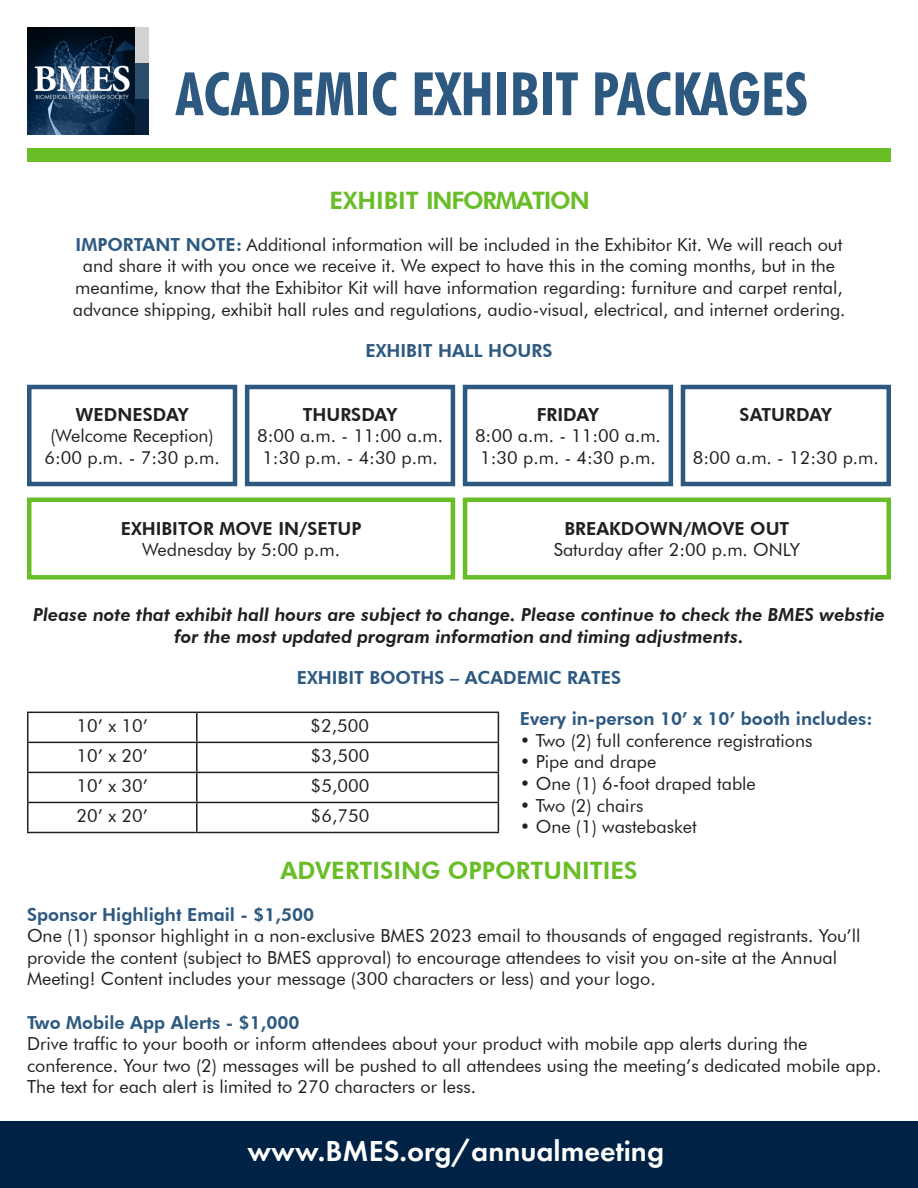
<style>
.page{position:relative;width:918px;height:1188px;background:#fff}
.page>*{position:absolute;margin:0;border:0;box-sizing:border-box;transform-origin:0 0}
.t1{font:700 condensed 60px "Futura BT";color:#2d5980}
.t2{font:600 30px "Futura PT";color:#fff}
.t3{font:800 24px "Futura BT";color:#69be28}
.t4{font:800 24px "Futura BT";letter-spacing:-.05em;color:#69be28}
.t5{font:18px/21.6px "Futura BT";color:#231f20}
.t6{font:italic 800 18px/21.6px "Futura BT";color:#231f20;text-align:center}
.t7{font:800 18px "Futura BT";color:#2d5980}
.t8{font:800 18px "Futura BT";color:#231f20}
.t9{font:18px "Futura BT";color:#242021}
.s1{font-weight:800;color:#2d5980}
</style>
<div class="page">
<div style="left:0;top:1121px;width:918px;height:67px;background:#024"></div>
<div style="left:27px;top:385px;width:210px;height:101px;border:4px solid #2d5980"></div>
<div style="left:245px;top:385px;width:210px;height:101px;border:4px solid #2d5980"></div>
<div style="left:463px;top:385px;width:210px;height:101px;border:4px solid #2d5980"></div>
<div style="left:681px;top:385px;width:210px;height:101px;border:4px solid #2d5980"></div>
<div style="left:27px;top:498px;width:428px;height:82px;border:4px solid #69be28"></div>
<div style="left:463px;top:498px;width:428px;height:82px;border:4px solid #69be28"></div>
<hr style="left:27px;top:712px;width:170px;height:1px;background:#231f20">
<hr style="left:197px;top:712px;width:302px;height:1px;background:#231f20">
<hr style="left:196px;top:713px;width:2px;height:29px;background:#231f20">
<hr style="left:27px;top:742px;width:170px;height:1px;background:#231f20">
<hr style="left:197px;top:742px;width:302px;height:1px;background:#231f20">
<hr style="left:196px;top:743px;width:2px;height:29px;background:#231f20">
<hr style="left:27px;top:772px;width:170px;height:1px;background:#231f20">
<hr style="left:197px;top:772px;width:302px;height:1px;background:#231f20">
<hr style="left:196px;top:773px;width:2px;height:29px;background:#231f20">
<hr style="left:27px;top:802px;width:170px;height:1px;background:#231f20">
<svg style="left:27px;top:713px;width:1px;height:119px"></svg>
<hr style="left:197px;top:802px;width:302px;height:1px;background:#231f20">
<hr style="left:196px;top:803px;width:2px;height:29px;background:#231f20">
<svg style="left:498px;top:713px;width:1px;height:119px"></svg>
<hr style="left:27px;top:832px;width:170px;height:1px;background:#231f20">
<hr style="left:197px;top:832px;width:302px;height:1px;background:#231f20">
<div style="left:27px;top:27px;width:121px;height:36px;background:#d3d2d2"></div>
<div style="left:27px;top:63px;width:121px;height:36px;background:#2b4d6c"></div>
<div style="left:27px;top:99px;width:121px;height:36px;background:#07213c"></div>
<img style="left:27px;top:27px;width:108px;height:108px">
<div style="left:27px;top:148px;width:864px;height:14px;background:#69be28"></div>
<img style="left:33px;top:60px;width:98px;height:42px">
<h1 class="t1" style="left:176px;top:57px;width:634px">ACADEMIC EXHIBIT PACKAGES</h1>
<h3 class="t4" style="left:329px;top:186px;width:262px">EXHIBIT INFORMATION</h3>
<p class="t5" style="left:73px;top:234px;width:774px;text-align:center"><span class="s1">IMPORTANT NOTE:</span> Additional information will be included in the Exhibitor Kit. We will reach out and share it with you once we receive it. We expect to have this in the coming months, but in the meantime, know that the Exhibitor Kit will have information regarding: furniture and carpet rental, advance shipping, exhibit hall rules and regulations, audio-visual, electrical, and internet ordering.</p>
<p class="t8" style="left:76px;top:403px;width:115px">WEDNESDAY</p>
<p class="t5" style="left:44px;top:425px;width:177px;text-align:center">(Welcome Reception)<br>6:00 p.m. - 7:30 p.m.</p>
<p class="t7" style="left:366px;top:340px;width:188px">EXHIBIT HALL HOURS</p>
<p class="t8" style="left:303px;top:403px;width:96px">THURSDAY</p>
<p class="t5" style="left:257px;top:425px;width:187px">8:00 a.m. - 11:00 a.m.<br>1:30 p.m. - 4:30 p.m.</p>
<p class="t8" style="left:537px;top:403px;width:64px">FRIDAY</p>
<p class="t5" style="left:475px;top:425px;width:187px">8:00 a.m. - 11:00 a.m.<br>1:30 p.m. - 4:30 p.m.</p>
<p class="t8" style="left:740px;top:403px;width:94px">SATURDAY</p>
<p class="t5" style="left:693px;top:447px;width:187px">8:00 a.m. - 12:30 p.m.</p>
<p class="t8" style="left:121px;top:517px;width:242px">EXHIBITOR MOVE IN/SETUP</p>
<p class="t5" style="left:142px;top:539px;width:199px">Wednesday by 5:00 p.m.</p>
<p class="t8" style="left:564px;top:517px;width:226px">BREAKDOWN/MOVE OUT</p>
<p class="t5" style="left:554px;top:539px;width:248px">Saturday after 2:00 p.m. ONLY</p>
<p class="t6" style="left:33px;top:604px;width:853px">Please note that exhibit hall hours are subject to change. Please continue to check the BMES webstie for the most updated program information and timing adjustments.</p>
<p class="t7" style="left:297px;top:667px;width:326px">EXHIBIT BOOTHS – ACADEMIC RATES</p>
<p class="t7" style="left:520px;top:708px;width:354px">Every in-person 10’ x 10’ booth includes:</p>
<p class="t5" style="left:520px;top:730px;width:294px">• Two (2) full conference registrations</p>
<p class="t5" style="left:520px;top:751px;width:138px">• Pipe and drape</p>
<p class="t5" style="left:520px;top:773px;width:238px">• One (1) 6-foot draped table</p>
<p class="t5" style="left:520px;top:794px;width:125px">• Two (2) chairs</p>
<p class="t5" style="left:520px;top:816px;width:179px">• One (1) wastebasket</p>
<h3 class="t3" style="left:280px;top:856px;width:359px">ADVERTISING OPPORTUNITIES</h3>
<p class="t5" style="left:77px;top:715px;width:73px">10’ x 10’</p>
<p class="t9" style="left:311px;top:715px;width:60px">$2,500</p>
<p class="t5" style="left:77px;top:745px;width:73px">10’ x 20’</p>
<p class="t9" style="left:311px;top:745px;width:60px">$3,500</p>
<p class="t5" style="left:77px;top:775px;width:73px">10’ x 30’</p>
<p class="t9" style="left:311px;top:775px;width:60px">$5,000</p>
<p class="t5" style="left:77px;top:805px;width:73px">20’ x 20’</p>
<p class="t9" style="left:311px;top:805px;width:60px">$6,750</p>
<p class="t7" style="left:27px;top:903px;width:289px">Sponsor Highlight Email - $1,500</p>
<p class="t5" style="left:27px;top:925px;width:835px">One (1) sponsor highlight in a non-exclusive BMES 2023 email to thousands of engaged registrants. You’ll provide the content (subject to BMES approval) to encourage attendees to visit you on-site at the Annual<br>Meeting! Content includes your message (300 characters or less) and your logo.</p>
<p class="t7" style="left:27px;top:1011px;width:274px">Two Mobile App Alerts - $1,000</p>
<p class="t5" style="left:27px;top:1033px;width:856px">Drive traffic to your booth or inform attendees about your product with mobile app alerts during the conference. Your two (2) messages will be pushed to all attendees using the meeting’s dedicated mobile app.<br>The text for each alert is limited to 270 characters or less.</p>
<h2 class="t2" style="left:248px;top:1132px;width:418px">www.BMES.org/annualmeeting</h2>
</div>
